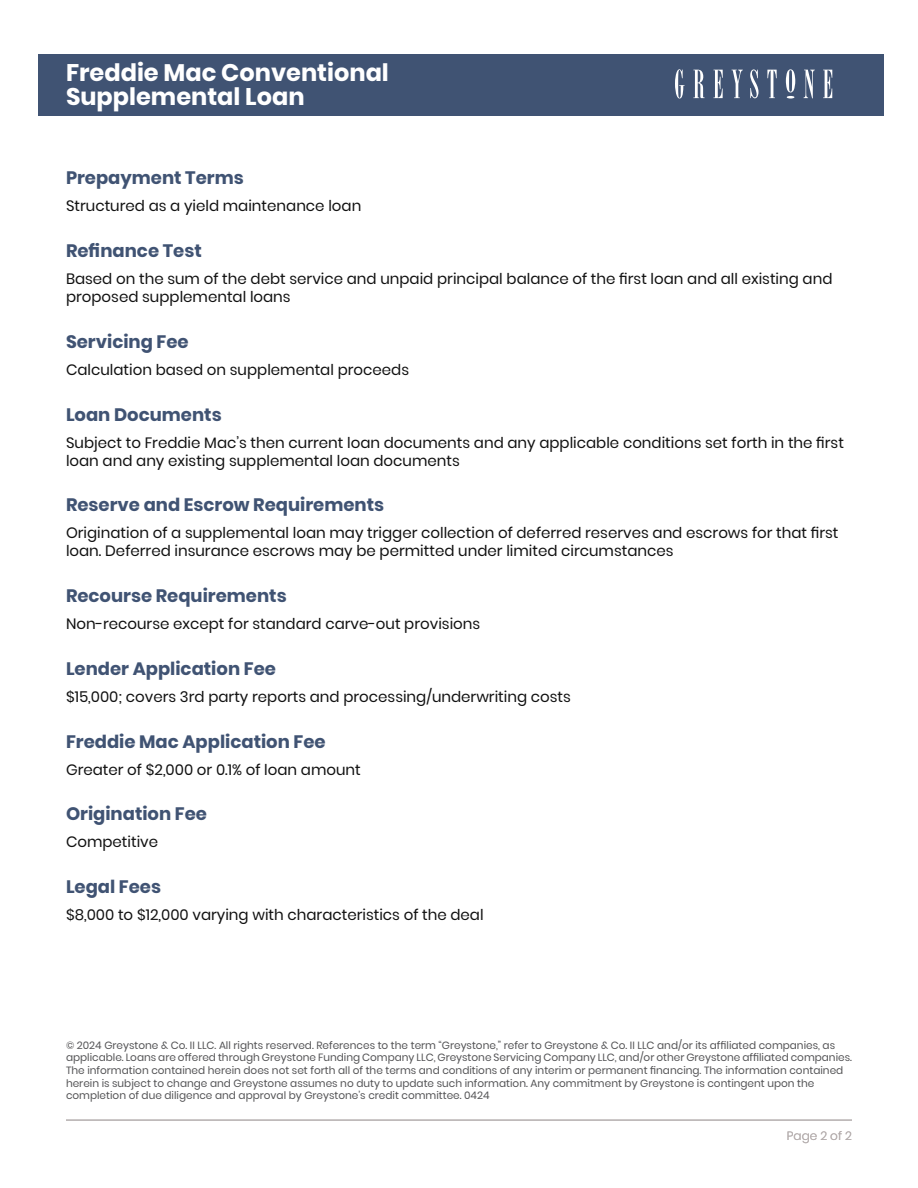
<style>
.page{position:relative;width:918px;height:1188px;background:#fff}
.page>*{position:absolute;margin:0;border:0;box-sizing:border-box;transform-origin:0 0}
.t1{font:700 24px/24px "Poppins";color:#fff}
.t2{font:700 18px "Poppins";color:#405373}
.t3{font:15px/18px "Poppins";color:#111}
.t4{font:300 12px "Poppins";color:#b3acac}
.t5{font:10.5px/12.6px "Poppins";color:#545456}
</style>
<div class="page">
<div style="left:38px;top:54px;width:846px;height:62px;background:#405373"></div>
<svg style="left:675px;top:69px;width:157px;height:30px"></svg>
<hr style="left:66px;top:1120px;width:786px;height:1px;background:#b3acac">
<h1 class="t1" style="left:66px;top:60px;width:324px">Freddie Mac Conventional<br>Supplemental Loan</h1>
<p class="t2" style="left:66px;top:168px;width:179px">Prepayment Terms</p>
<p class="t3" style="left:66px;top:197px;width:297px">Structured as a yield maintenance loan</p>
<p class="t2" style="left:66px;top:241px;width:137px">Refinance Test</p>
<p class="t3" style="left:66px;top:270px;width:768px">Based on the sum of the debt service and unpaid principal balance of the first loan and all existing and proposed supplemental loans</p>
<p class="t2" style="left:66px;top:331px;width:124px">Servicing Fee</p>
<p class="t3" style="left:66px;top:361px;width:345px">Calculation based on supplemental proceeds</p>
<p class="t2" style="left:66px;top:404px;width:157px">Loan Documents</p>
<p class="t3" style="left:66px;top:434px;width:779px">Subject to Freddie Mac’s then current loan documents and any applicable conditions set forth in the first loan and any existing supplemental loan documents</p>
<p class="t2" style="left:66px;top:495px;width:320px">Reserve and Escrow Requirements</p>
<p class="t3" style="left:66px;top:524px;width:774px">Origination of a supplemental loan may trigger collection of deferred reserves and escrows for that first loan. Deferred insurance escrows may be permitted under limited circumstances</p>
<p class="t2" style="left:66px;top:586px;width:222px">Recourse Requirements</p>
<p class="t3" style="left:66px;top:615px;width:416px">Non-recourse except for standard carve-out provisions</p>
<p class="t2" style="left:66px;top:658px;width:211px">Lender Application Fee</p>
<p class="t3" style="left:66px;top:688px;width:506px">$15,000; covers 3rd party reports and processing/underwriting costs</p>
<p class="t2" style="left:66px;top:731px;width:261px">Freddie Mac Application Fee</p>
<p class="t3" style="left:66px;top:761px;width:296px">Greater of $2,000 or 0.1% of loan amount</p>
<p class="t2" style="left:66px;top:804px;width:143px">Origination Fee</p>
<p class="t3" style="left:66px;top:833px;width:94px">Competitive</p>
<p class="t2" style="left:66px;top:877px;width:97px">Legal Fees</p>
<p class="t3" style="left:66px;top:906px;width:419px">$8,000 to $12,000 varying with characteristics of the deal</p>
<p class="t5" style="left:66px;top:1039px;width:788px">© 2024 Greystone &amp; Co. II LLC. All rights reserved. References to the term “Greystone,” refer to Greystone &amp; Co. II LLC and/or its affiliated companies, as applicable. Loans are offered through Greystone Funding Company LLC, Greystone Servicing Company LLC, and/or other Greystone affiliated companies.<br>The information contained herein does not set forth all of the terms and conditions of any interim or permanent financing. The information contained herein is subject to change and Greystone assumes no duty to update such information. Any commitment by Greystone is contingent upon the completion of due diligence and approval by Greystone’s credit committee. 0424</p>
<p class="t4" style="left:787px;top:1129px;width:67px">Page 2 of 2</p>
</div>
